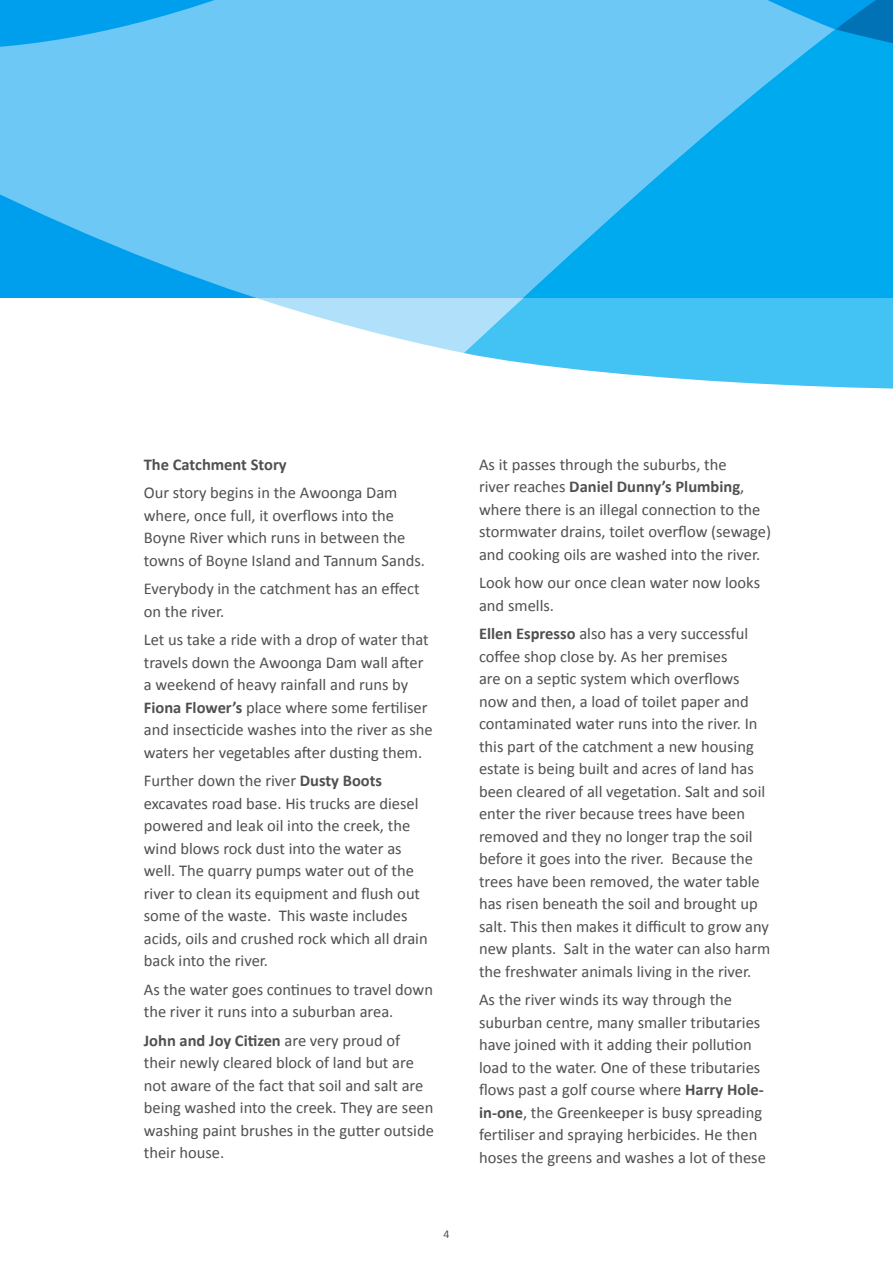
<style>
.page{position:relative;width:893px;height:1263px;background:#fff}
.page>*{position:absolute;margin:0;border:0;box-sizing:border-box;transform-origin:0 0}
.t1{font:16.5px/22.5px "Calibri";color:#505052}
.t2{font:700 16.5px "Calibri";color:#505052}
.t3{font:12px "Calibri";color:#505052}
.s1{font-weight:700}
</style>
<div class="page">
<svg style="left:0;top:0;width:835px;height:353px;background:#74caf6"></svg>
<svg style="left:835px;top:0;width:58px;height:29px;background:#0081c9"></svg>
<svg style="left:464px;top:29px;width:429px;height:360px;background:#41bdf2"></svg>
<p class="t2" style="left:144px;top:454px;width:144px">The Catchment Story</p>
<p class="t1" style="left:144px;top:480px;width:283px">Our story begins in the Awoonga Dam where, once full, it overflows into the Boyne River which runs in between the towns of Boyne Island and Tannum Sands.</p>
<p class="t1" style="left:144px;top:576px;width:277px">Everybody in the catchment has an effect on the river.</p>
<p class="t1" style="left:144px;top:627px;width:290px">Let us take a ride with a drop of water that travels down the Awoonga Dam wall after a weekend of heavy rainfall and runs by <span class="s1">Fiona Flower’s</span> place where some fertiliser and insecticide washes into the river as she waters her vegetables after dusting them.</p>
<p class="t1" style="left:144px;top:768px;width:285px">Further down the river <span class="s1">Dusty Boots </span>excavates road base. His trucks are diesel powered and leak oil into the creek, the wind blows rock dust into the water as well. The quarry pumps water out of the river to clean its equipment and flush out some of the waste. This waste includes acids, oils and crushed rock which all drain back into the river.</p>
<p class="t1" style="left:144px;top:977px;width:291px">As the water goes continues to travel down the river it runs into a suburban area.</p>
<p class="t1" style="left:144px;top:1028px;width:292px"><span class="s1">John and Joy Citizen</span> are very proud of their newly cleared block of land but are not aware of the fact that soil and salt are being washed into the creek. They are seen washing paint brushes in the gutter outside their house.</p>
<p class="t3" style="left:443px;top:1226px;width:8px">4</p>
<p class="t1" style="left:479px;top:452px;width:294px">As it passes through the suburbs, the<br>river reaches <span class="s1">Daniel Dunny’s Plumbing</span>, where there is an illegal connection to the stormwater drains, toilet overflow (sewage) and cooking oils are washed into the river.</p>
<p class="t1" style="left:479px;top:570px;width:283px">Look how our once clean water now looks and smells.</p>
<p class="t1" style="left:479px;top:621px;width:293px"><span class="s1">Ellen Espresso</span> also has a very successful coffee shop close by. As her premises<br>are on a septic system which overflows now and then, a load of toilet paper and contaminated water runs into the river. In this part of the catchment a new housing estate is being built and acres of land has been cleared of all vegetation. Salt and soil enter the river because trees have been removed and they no longer trap the soil before it goes into the river. Because the trees have been removed, the water table has risen beneath the soil and brought up salt. This then makes it difficult to grow any new plants. Salt in the water can also harm the freshwater animals living in the river.</p>
<p class="t1" style="left:479px;top:987px;width:288px">As the river winds its way through the suburban centre, many smaller tributaries have joined with it adding their pollution load to the water. One of these tributaries flows past a golf course where <span class="s1">Harry Hole&shy;in-one</span>, the Greenkeeper is busy spreading fertiliser and spraying herbicides. He then hoses the greens and washes a lot of these</p>
</div>
